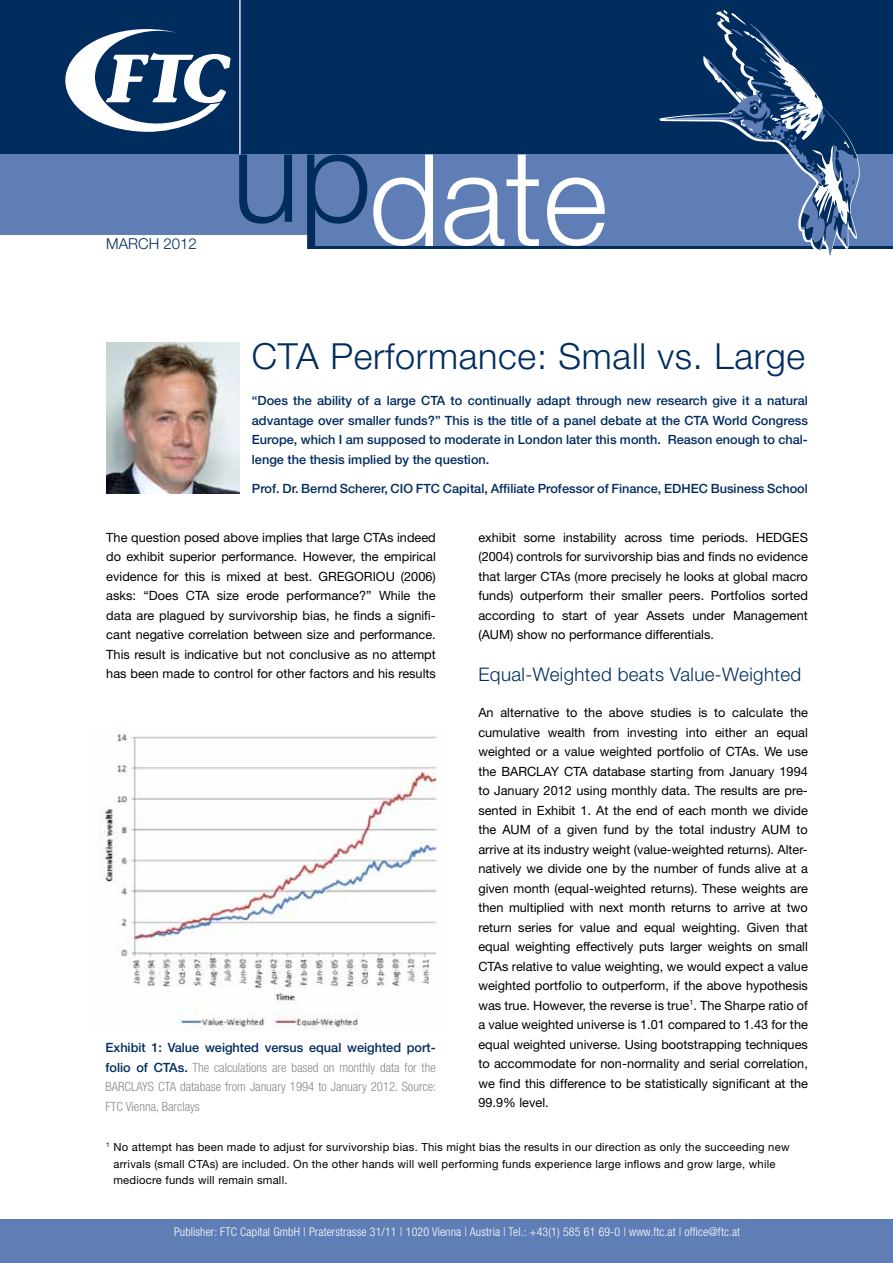
<style>
.page{position:relative;width:893px;height:1263px;background:#fff}
.page>*{position:absolute;margin:0;border:0;box-sizing:border-box;transform-origin:0 0}
.t1{font:300 36px "Helvetica Neue";letter-spacing:.02em;color:#002c5e}
.t2{font:300 18.75px "Helvetica Neue";letter-spacing:.02em;color:#002c5e}
.t3{font:300 15px "Helvetica Neue";color:#002c5e}
.t4{font:12.75px/19.5px "Helvetica Neue";color:#000;text-align:justify}
.t5{font:500 12.75px/19.5px "Helvetica Neue";color:#002c5e;text-align:justify}
.t6{font:300 condensed 12.75px/19.5px "Helvetica Neue";color:#87888a;text-align:justify}
.t7{font:300 condensed 12px "Helvetica Neue";letter-spacing:.01em;color:#fff}
.t8{font:11.25px/16.5px "Helvetica Neue";letter-spacing:.02em;color:#000}
.s1{font-weight:500;font-stretch:normal;color:#002c5e}
</style>
<div class="page">
<div style="left:0;top:0;width:893px;height:249px;background:#002c5e"></div>
<div style="left:0;top:155px;width:893px;height:91px;background:#5f7eb6"></div>
<div style="left:0;top:235px;width:309px;height:16px;background:#fff"></div>
<hr style="left:239px;top:0;width:2px;height:200px;background:#dee2f1">
<div style="left:0;top:1219px;width:893px;height:44px;background:#5f7eb6"></div>
<svg style="left:373px;top:155px;width:232px;height:91px"></svg>
<svg style="left:239px;top:155px;width:128px;height:94px"></svg>
<svg style="left:65px;top:29px;width:165px;height:103px"></svg>
<svg style="left:656px;top:11px;width:205px;height:245px"></svg>
<img style="left:106px;top:342px;width:133px;height:152px">
<img style="left:100px;top:733px;width:338px;height:297px">
<p class="t3" style="left:106px;top:234px;width:92px">March 2012</p>
<h1 class="t1" style="left:252px;top:334px;width:555px">CTA Performance: Small vs. Large</h1>
<p class="t5" style="left:252px;top:391px;width:558px">“Does the ability of a large CTA to continually adapt through new research give it a natural advantage over smaller funds?” This is the title of a panel debate at the CTA World Congress Europe, which I am supposed to moderate in London later this month. Reason enough to chal&shy;lenge the thesis implied by the question.</p>
<p class="t5" style="left:252px;top:478px;width:558px">Prof. Dr. Bernd Scherer, CIO FTC Capital, Affiliate Professor of Finance, EDHEC Business School</p>
<p class="t4" style="left:106px;top:527px;width:331px">The question posed above implies that large CTAs indeed do exhibit superior performance. However, the empirical evidence for this is mixed at best. GREGORIOU (2006) asks: “Does CTA size erode performance?” While the data are plagued by survivorship bias, he finds a signifi&shy;cant negative correlation between size and performance.<br>This result is indicative but not conclusive as no attempt has been made to control for other factors and his results</p>
<p class="t4" style="left:478px;top:527px;width:331px">exhibit some instability across time periods. HEDGES (2004) controls for survivorship bias and finds no evidence that larger CTAs (more precisely he looks at global macro funds) outperform their smaller peers. Portfolios sorted according to start of year Assets under Management (AUM) show no performance differentials.</p>
<h2 class="t2" style="left:478px;top:663px;width:324px">Equal-Weighted beats Value-Weighted</h2>
<p class="t4" style="left:478px;top:703px;width:331px">An alternative to the above studies is to calculate the cumulative wealth from investing into either an equal weighted or a value weighted portfolio of CTAs. We use the BARCLAY CTA database starting from January 1994 to January 2012 using monthly data. The results are pre&shy;sented in Exhibit 1. At the end of each month we divide the AUM of a given fund by the total industry AUM to arrive at its industry weight (value-weighted returns). Alter&shy;natively we divide one by the number of funds alive at a given month (equal-weighted returns). These weights are then multiplied with next month returns to arrive at two return series for value and equal weighting. Given that equal weighting effectively puts larger weights on small CTAs relative to value weighting, we would expect a value weighted portfolio to outperform, if the above hypothesis was true. However, the reverse is true<sup>1</sup>. The Sharpe ratio of a value weighted universe is 1.01 compared to 1.43 for the equal weighted universe. Using bootstrapping techniques to accommodate for non-normality and serial correlation, we find this difference to be statistically significant at the 99.9% level.</p>
<p class="t8" style="left:113px;top:1139px;width:678px;text-indent:-7px"><sup>1</sup> No attempt has been made to adjust for survivorship bias. This might bias the results in our direction as only the succeeding new arrivals (small CTAs) are included. On the other hands will well performing funds experience large inflows and grow large, while mediocre funds will remain small.</p>
<p class="t6" style="left:105px;top:1038px;width:332px"><span class="s1">Exhibit 1: Value weighted versus equal weighted port&shy;folio of CTAs.</span> The calculations are based on monthly data for the BARCLAYS CTA database from January 1994 to January 2012. Source:<br>FTC Vienna, Barclays</p>
<p class="t7" style="left:174px;top:1225px;width:568px">Publisher: FTC Capital GmbH | Praterstrasse 31/11 | 1020 Vienna | Austria | Tel.: +43(1) 585 61 69-0 | www.ftc.at | office@ftc.at</p>
</div>
